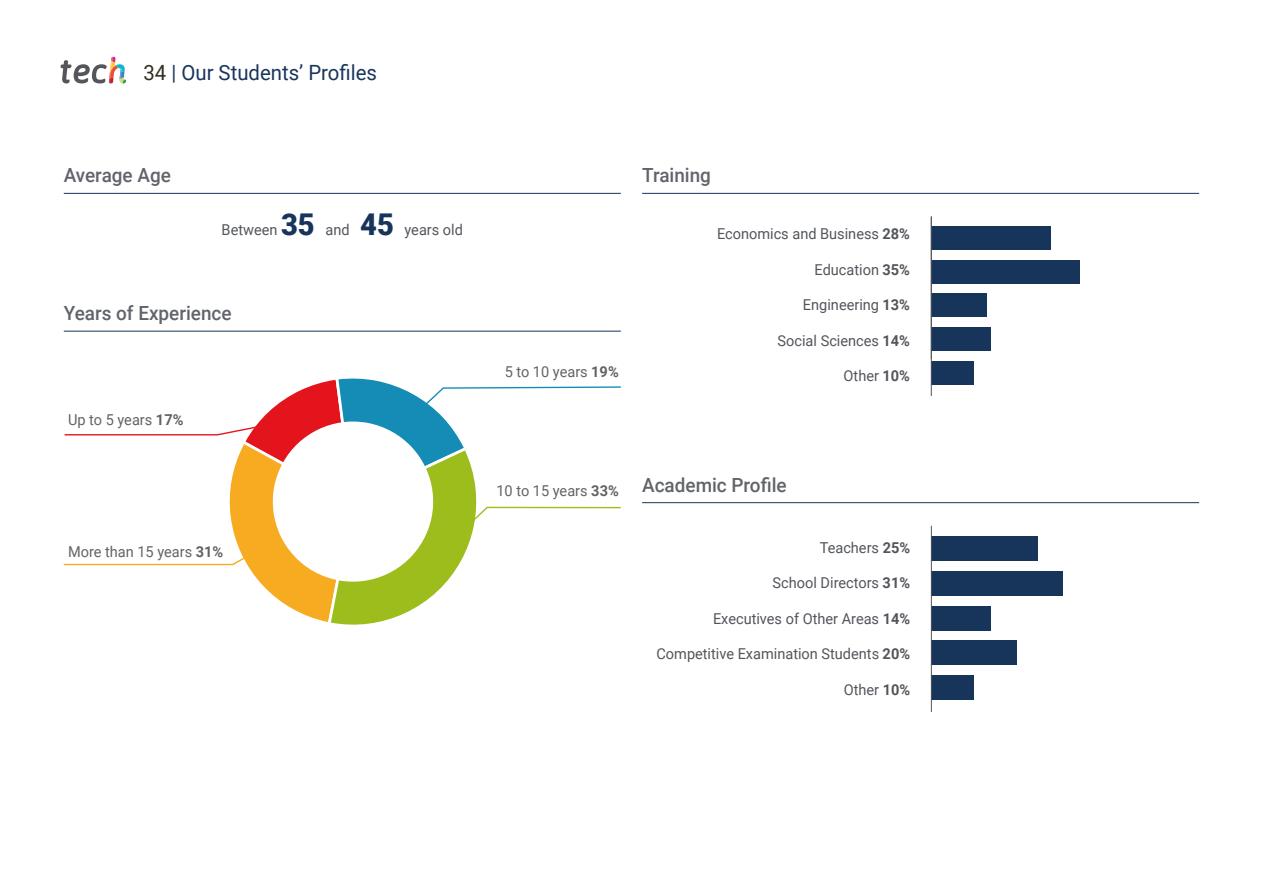
<style>
.page{position:relative;width:1263px;height:893px;background:#fff}
.page>*{position:absolute;margin:0;border:0;box-sizing:border-box;transform-origin:0 0}
.t1{font:21px "Roboto";color:#1a355c}
.t2{font:500 19.5px "Roboto";color:#61646a}
.t3{font:15px "Roboto";color:#52555b}
.t4{font:15px "Roboto";color:#636363}
.s1{color:#312e20}
.s2{font-weight:900;font-size:30px;color:#17355b}
.s3{font-weight:700}
</style>
<div class="page">
<svg style="left:61px;top:57px;width:65px;height:27px"></svg>
<hr style="left:64px;top:193px;width:557px;height:1px;background:#17355b">
<svg style="left:64px;top:378px;width:557px;height:247px"></svg>
<hr style="left:64px;top:331px;width:557px;height:1px;background:#17355b">
<hr style="left:642px;top:193px;width:557px;height:1px;background:#17355b">
<div style="left:931px;top:226px;width:119px;height:24px;background:#17355b"></div>
<div style="left:931px;top:260px;width:149px;height:23px;background:#17355b"></div>
<div style="left:931px;top:293px;width:55px;height:24px;background:#17355b"></div>
<div style="left:931px;top:327px;width:60px;height:24px;background:#17355b"></div>
<div style="left:931px;top:361px;width:43px;height:23px;background:#17355b"></div>
<hr style="left:931px;top:217px;width:1px;height:179px;background:#52555b">
<hr style="left:642px;top:502px;width:557px;height:1px;background:#17355b">
<div style="left:931px;top:536px;width:107px;height:25px;background:#17355b"></div>
<div style="left:931px;top:571px;width:132px;height:25px;background:#17355b"></div>
<div style="left:931px;top:606px;width:60px;height:24px;background:#17355b"></div>
<div style="left:931px;top:641px;width:85px;height:24px;background:#17355b"></div>
<div style="left:931px;top:675px;width:43px;height:25px;background:#17355b"></div>
<hr style="left:931px;top:526px;width:1px;height:186px;background:#52555b">
<h1 class="t1" style="left:144px;top:57px;width:235px"><span class="s1">34</span> | Our Students’ Profiles</h1>
<h2 class="t2" style="left:64px;top:161px;width:109px">Average Age</h2>
<p class="t3" style="left:222px;top:219px;width:243px">Between <span class="s2">35</span> and <span class="s2">45</span> years old</p>
<h2 class="t2" style="left:64px;top:300px;width:169px">Years of Experience</h2>
<p class="t4" style="left:68px;top:409px;width:117px">Up to 5 years <span class="s3">17%</span></p>
<p class="t4" style="left:68px;top:541px;width:157px">More than 15 years <span class="s3">31%</span></p>
<p class="t4" style="left:505px;top:361px;width:116px">5 to 10 years <span class="s3">19%</span></p>
<h2 class="t2" style="left:642px;top:161px;width:70px">Training</h2>
<p class="t3" style="left:717px;top:224px;width:194px">Economics and Business <span class="s3">28%</span></p>
<p class="t3" style="left:814px;top:259px;width:97px">Education <span class="s3">35%</span></p>
<p class="t3" style="left:803px;top:295px;width:109px">Engineering <span class="s3">13%</span></p>
<p class="t3" style="left:777px;top:330px;width:134px">Social Sciences <span class="s3">14%</span></p>
<p class="t3" style="left:844px;top:366px;width:68px">Other <span class="s3">10%</span></p>
<p class="t4" style="left:496px;top:480px;width:124px">10 to 15 years <span class="s3">33%</span></p>
<h2 class="t2" style="left:642px;top:471px;width:146px">Academic Profile</h2>
<p class="t3" style="left:820px;top:537px;width:92px">Teachers <span class="s3">25%</span></p>
<p class="t3" style="left:773px;top:572px;width:139px">School Directors <span class="s3">31%</span></p>
<p class="t3" style="left:713px;top:608px;width:199px">Executives of Other Areas <span class="s3">14%</span></p>
<p class="t3" style="left:656px;top:643px;width:255px">Competitive Examination Students <span class="s3">20%</span></p>
<p class="t3" style="left:844px;top:679px;width:68px">Other <span class="s3">10%</span></p>
</div>
